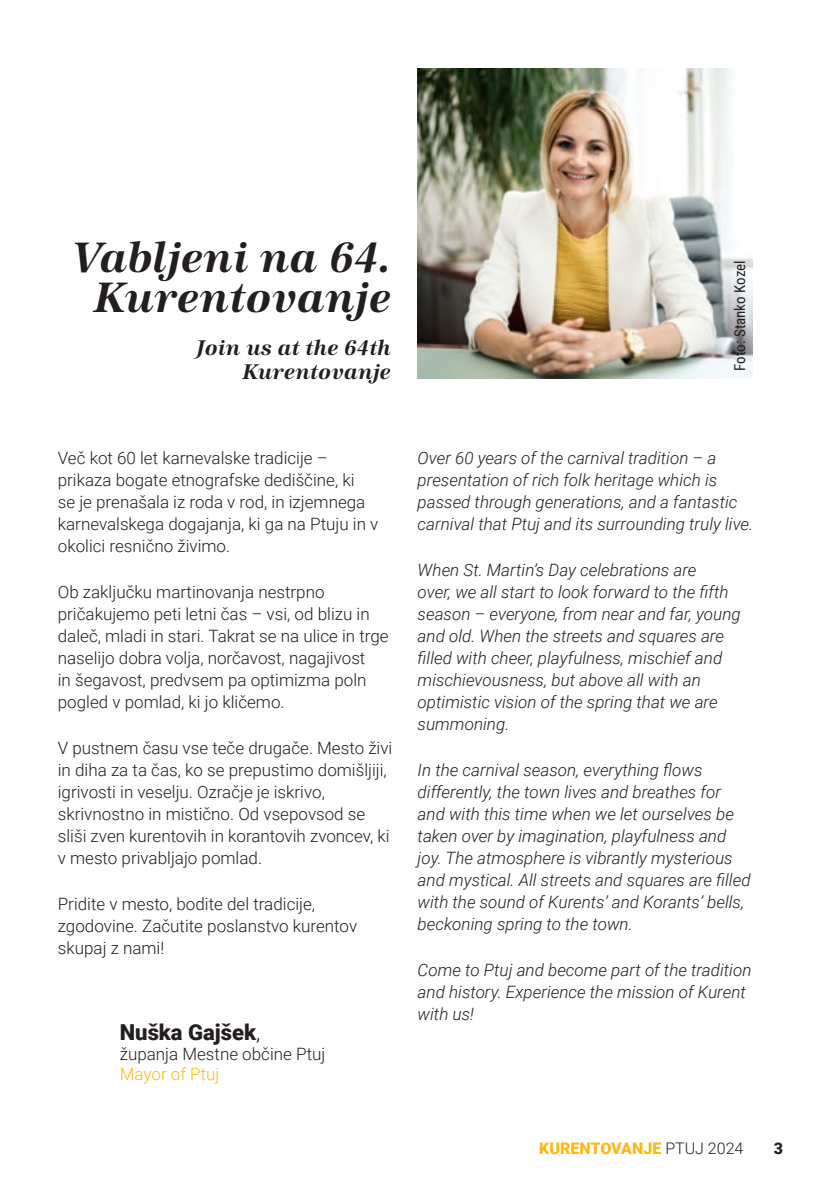
<style>
.page{position:relative;width:840px;height:1191px;background:#fff}
.page>*{position:absolute;margin:0;border:0;box-sizing:border-box;transform-origin:0 0}
.t1{font:italic 700 44px/40px "URW Antiqua";color:#231f20;text-align:center}
.t2{font:italic 700 22px/24px "URW Antiqua";color:#231f20;text-align:right}
.t3{font:900 22px "Roboto";color:#231f20}
.Besedilo_1{font:italic 300 17px/22px "Roboto";color:#231f20}
.Besedilo_1-2{font:300 17px/22px "Roboto";color:#231f20}
.t4{font:300 17px "Roboto";color:#fdb913}
.t5{font:900 16px "Roboto";color:#fdb913}
.t6{font:900 16px "Roboto";color:#231f20}
.t7{font:15px "Roboto Condensed";color:#231f20}
.s1{font-weight:300}
.s2{font-weight:300;color:#231f20}
</style>
<div class="page">
<img style="left:417px;top:68px;width:334px;height:310px">
<p class="t1" style="left:73px;top:238px;width:319px">Vabljeni na 64.<br>Kurentovanje</p>
<p class="t2" style="left:196px;top:335px;width:196px">Join us at the 64th<br>Kurentovanje</p>
<p class="t7" style="left:728px;top:370px;width:112px;rotate:-90deg">Foto: Stanko Kozel</p>
<p class="Besedilo_1-2" style="left:58px;top:446px;width:322px">Več kot 60 let karnevalske tradicije – prikaza bogate etnografske dediščine, ki<br>se je prenašala iz roda v rod, in izjemnega karnevalskega dogajanja, ki ga na Ptuju in v okolici resnično živimo.</p>
<p class="Besedilo_1-2" style="left:58px;top:580px;width:332px">Ob zaključku martinovanja nestrpno pričakujemo peti letni čas – vsi, od blizu in daleč, mladi in stari. Takrat se na ulice in trge naselijo dobra volja, norčavost, nagajivost<br>in šegavost, predvsem pa optimizma poln pogled v pomlad, ki jo kličemo.</p>
<p class="Besedilo_1-2" style="left:58px;top:736px;width:336px">V pustnem času vse teče drugače. Mesto živi in diha za ta čas, ko se prepustimo domišljiji, igrivosti in veselju. Ozračje je iskrivo, skrivnostno in mistično. Od vsepovsod se sliši zven kurentovih in korantovih zvoncev, ki v mesto privabljajo pomlad.</p>
<p class="Besedilo_1-2" style="left:58px;top:892px;width:301px">Pridite v mesto, bodite del tradicije, zgodovine. Začutite poslanstvo kurentov skupaj z nami!</p>
<p class="t3" style="left:120px;top:1017px;width:142px">Nuška Gajšek<span class="s1">,</span></p>
<p class="Besedilo_1-2" style="left:120px;top:1042px;width:207px">županja Mestne občine Ptuj</p>
<p class="t4" style="left:120px;top:1062px;width:101px">Mayor of Ptuj</p>
<p class="Besedilo_1" style="left:417px;top:446px;width:337px">Over 60 years of the carnival tradition – a presentation of rich folk heritage which is passed through generations, and a fantastic carnival that Ptuj and its surrounding truly live.</p>
<p class="Besedilo_1" style="left:417px;top:558px;width:324px">When St. Martin’s Day celebrations are<br>over, we all start to look forward to the fifth season – everyone, from near and far, young and old. When the streets and squares are filled with cheer, playfulness, mischief and mischievousness, but above all with an optimistic vision of the spring that we are summoning.</p>
<p class="Besedilo_1" style="left:417px;top:758px;width:334px">In the carnival season, everything flows differently, the town lives and breathes for and with this time when we let ourselves be taken over by imagination, playfulness and joy. The atmosphere is vibrantly mysterious and mystical. All streets and squares are filled with the sound of Kurents’ and Korants’ bells, beckoning spring to the town.</p>
<p class="Besedilo_1" style="left:417px;top:958px;width:335px">Come to Ptuj and become part of the tradition and history. Experience the mission of Kurent with us!</p>
<p class="t5" style="left:539px;top:1136px;width:206px">KURENTOVANJE <span class="s2">PTUJ 2024</span></p>
<p class="t6" style="left:773px;top:1136px;width:11px">3</p>
</div>
